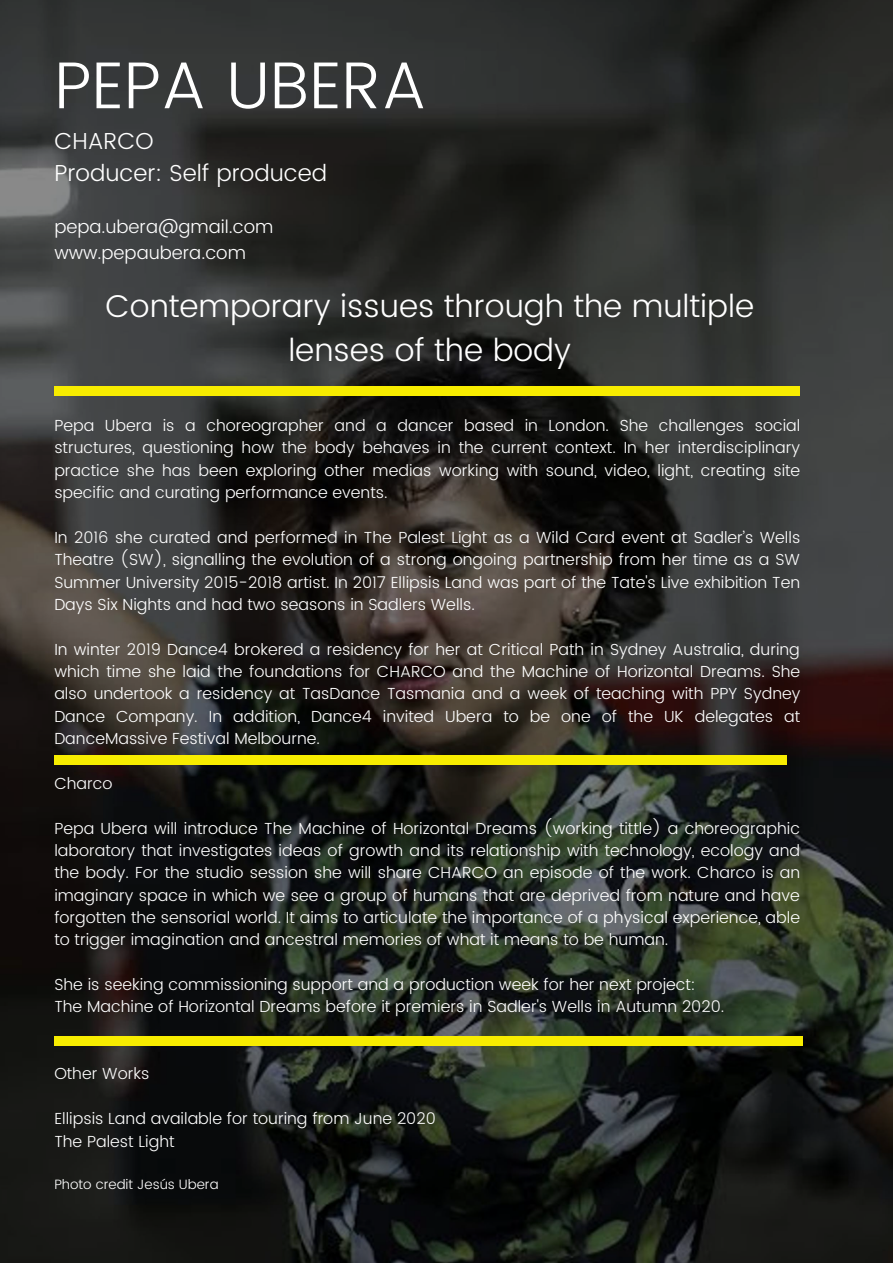
<style>
.page{position:relative;width:893px;height:1263px;background:#fff}
.page>*{position:absolute;margin:0;border:0;box-sizing:border-box;transform-origin:0 0}
.t1{font:300 66.22px "Poppins";color:#fff}
.t2{font:300 31.5px/43.9px "Poppins";color:#fff;text-align:center}
.t3{font:300 23.17px/32.1px "Poppins";color:#fff}
.t4{font:300 18.23px/25.3px "Poppins";color:#fff}
.t5{font:300 16.05px/22.4px "Poppins";color:#fff;text-align:justify}
.t6{font:300 13.5px "Poppins";color:#fff}
</style>
<div class="page">
<img style="left:0;top:0;width:893px;height:1263px">
<div style="left:54px;top:387px;width:746px;height:9px;background:#f7ec00"></div>
<div style="left:54px;top:756px;width:732px;height:9px;background:#f7ec00"></div>
<div style="left:54px;top:1037px;width:749px;height:9px;background:#f7ec00"></div>
<h1 class="t1" style="left:54px;top:47px;width:374px">PEPA UBERA</h1>
<h3 class="t3" style="left:54px;top:125px;width:274px">CHARCO<br>Producer: Self produced</h3>
<p class="t4" style="left:54px;top:214px;width:221px">pepa.ubera@gmail.com www.pepaubera.com</p>
<h2 class="t2" style="left:105px;top:284px;width:650px">Contemporary issues through the multiple lenses of the body</h2>
<p class="t5" style="left:54px;top:414px;width:747px">Pepa Ubera is a choreographer and a dancer based in London. She challenges social structures, questioning how the body behaves in the current context. In her interdisciplinary practice she has been exploring other medias working with sound, video, light, creating site specific and curating performance events.</p>
<p class="t5" style="left:54px;top:526px;width:747px">In 2016 she curated and performed in The Palest Light as a Wild Card event at Sadler’s Wells Theatre (SW), signalling the evolution of a strong ongoing partnership from her time as a SW Summer University 2015-2018 artist. In 2017 Ellipsis Land was part of the Tate's Live exhibition Ten Days Six Nights and had two seasons in Sadlers Wells.</p>
<p class="t5" style="left:54px;top:638px;width:747px">In winter 2019 Dance4 brokered a residency for her at Critical Path in Sydney Australia, during which time she laid the foundations for CHARCO and the Machine of Horizontal Dreams. She also undertook a residency at TasDance Tasmania and a week of teaching with PPY Sydney Dance Company. In addition, Dance4 invited Ubera to be one of the UK delegates at DanceMassive Festival Melbourne.</p>
<p class="t5" style="left:54px;top:772px;width:60px">Charco</p>
<p class="t5" style="left:54px;top:817px;width:747px">Pepa Ubera will introduce The Machine of Horizontal Dreams (working tittle) a choreographic laboratory that investigates ideas of growth and its relationship with technology, ecology and the body. For the studio session she will share CHARCO an episode of the work. Charco is an imaginary space in which we see a group of humans that are deprived from nature and have forgotten the sensorial world. It aims to articulate the importance of a physical experience, able to trigger imagination and ancestral memories of what it means to be human.</p>
<p class="t5" style="left:54px;top:973px;width:671px">She is seeking commissioning support and a production week for her next project:<br>The Machine of Horizontal Dreams before it premiers in Sadler's Wells in Autumn 2020.</p>
<p class="t5" style="left:54px;top:1063px;width:96px">Other Works</p>
<p class="t5" style="left:54px;top:1107px;width:383px">Ellipsis Land available for touring from June 2020<br>The Palest Light</p>
<p class="t6" style="left:54px;top:1176px;width:166px">Photo credit Jesús Ubera</p>
</div>
